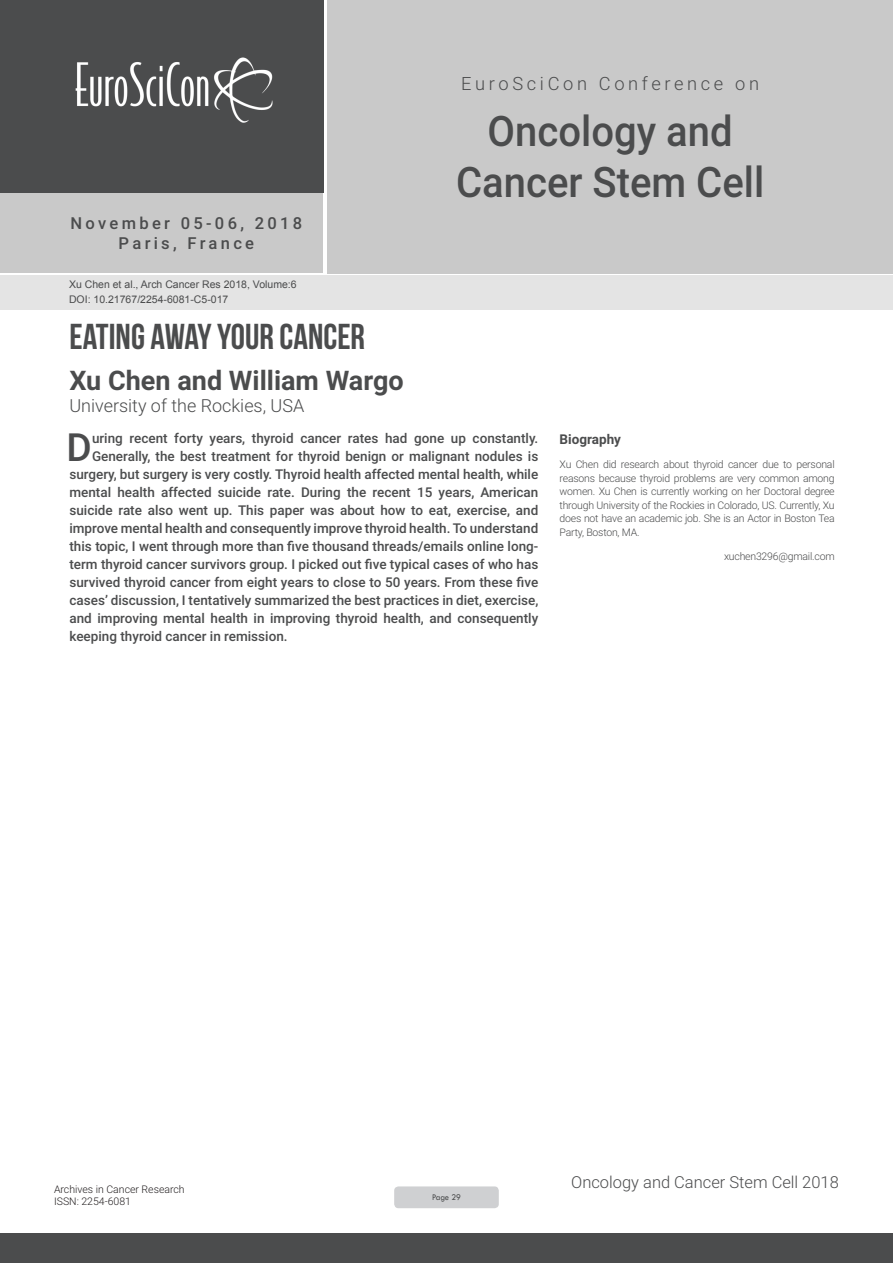
<style>
.page{position:relative;width:893px;height:1263px;background:#fff}
.page>*{position:absolute;margin:0;border:0;box-sizing:border-box;transform-origin:0 0}
.t1{font:500 42.15px/50.6px "Roboto";color:#4b4c4d;text-align:center;scale:.95 1}
.Abstract{font:500 38.85px "Roboto";color:#4b4c4d}
.t2{font:36px "Bebas Neue";color:#4b4c4d}
.t3{font:700 27px "Roboto";color:#4b4c4d}
.t4{font:300 18.3px "Roboto";letter-spacing:.2em;color:#4b4c4d}
.t5{font:300 18px "Roboto";color:#4b4c4d}
.t6{font:500 16.5px/19.8px "Roboto";letter-spacing:.2em;color:#4b4c4d;text-align:center}
.t7{font:300 16.5px "Roboto";color:#4b4c4d}
.Abstract-2{font:500 13.5px "Roboto";color:#4b4c4d}
.Abstract-3{font:700 13.5px "Roboto";color:#4b4c4d}
.Biography{font:300 10.5px/13.5px "Roboto";letter-spacing:-.02em;color:#4b4c4d;text-align:justify}
.t8{font:10.5px "Arial";color:#4b4c4d}
.t9{font:300 10.5px/12.6px "Roboto";color:#231f20}
.t10{font:9px "Tw Cen";letter-spacing:-.02em;color:#4b4c4d;scale:.95 1}
</style>
<div class="page">
<div style="left:0;top:0;width:323px;height:193px;background:#4b4c4d"></div>
<div style="left:0;top:193px;width:322px;height:80px;background:#c9c9c9"></div>
<div style="left:327px;top:0;width:566px;height:273px;background:#c9c9c9"></div>
<img style="left:75px;top:57px;width:198px;height:66px">
<div style="left:0;top:1233px;width:893px;height:30px;background:#4b4c4d"></div>
<div style="left:1px;top:275px;width:892px;height:35px;background:#e4e4e4"></div>
<div style="left:394px;top:1186px;width:105px;height:22px;background:#cfd0d2;border-radius:4px"></div>
<p class="t6" style="left:71px;top:213px;width:233px">November 05-06, 2018<br>Paris, France</p>
<p class="t8" style="left:69px;top:278px;width:229px">Xu Chen et al., Arch Cancer Res 2018, Volume:6</p>
<p class="t8" style="left:69px;top:292px;width:161px">DOI: 10.21767/2254-6081-C5-017</p>
<p class="t2" style="left:69px;top:316px;width:297px">EATING AWAY YOUR CANCER</p>
<p class="t3" style="left:69px;top:362px;width:336px">Xu Chen and William Wargo</p>
<p class="t5" style="left:69px;top:393px;width:236px">University of the Rockies, USA</p>
<h3 class="t4" style="left:461px;top:71px;width:299px">EuroSciCon Conference on</h3>
<h1 class="t1" style="left:456px;top:104px;width:326px">Oncology and<br>Cancer Stem Cell</h1>
<p class="Abstract" style="left:67px;top:420px;width:27px">D</p>
<p class="Abstract-2" style="left:92px;top:429px;width:448px">uring recent forty years, thyroid cancer rates had gone up constantly.</p>
<p class="Abstract-2" style="left:92px;top:447px;width:448px">Generally, the best treatment for thyroid benign or malignant nodules is</p>
<p class="Abstract-2" style="left:69px;top:465px;width:470px">surgery, but surgery is very costly. Thyroid health affected mental health, while</p>
<p class="Abstract-2" style="left:69px;top:483px;width:470px">mental health affected suicide rate. During the recent 15 years, American</p>
<p class="Abstract-2" style="left:69px;top:501px;width:470px">suicide rate also went up. This paper was about how to eat, exercise, and</p>
<p class="Abstract-2" style="left:69px;top:519px;width:470px">improve mental health and consequently improve thyroid health. To understand</p>
<p class="Abstract-2" style="left:69px;top:537px;width:470px">this topic, I went through more than five thousand threads/emails online long-</p>
<p class="Abstract-2" style="left:69px;top:555px;width:470px">term thyroid cancer survivors group. I picked out five typical cases of who has</p>
<p class="Abstract-2" style="left:69px;top:573px;width:470px">survived thyroid cancer from eight years to close to 50 years. From these five</p>
<p class="Abstract-2" style="left:69px;top:591px;width:470px">cases’ discussion, I tentatively summarized the best practices in diet, exercise,</p>
<p class="Abstract-2" style="left:69px;top:609px;width:470px">and improving mental health in improving thyroid health, and consequently</p>
<p class="Abstract-2" style="left:69px;top:627px;width:220px">keeping thyroid cancer in remission.</p>
<p class="Abstract-3" style="left:560px;top:430px;width:63px">Biography</p>
<p class="Biography" style="left:560px;top:457px;width:277px">Xu Chen did research about thyroid cancer due to personal reasons because thyroid problems are very common among women. Xu Chen is currently working on her Doctoral degree through University of the Rockies in Colorado, US. Currently, Xu does not have an academic job. She is an Actor in Boston Tea Party, Boston, MA.</p>
<p class="Biography" style="left:724px;top:549px;width:112px">xuchen3296@gmail.com</p>
<p class="t9" style="left:54px;top:1182px;width:132px">Archives in Cancer Research<br>ISSN: 2254-6081</p>
<p class="t10" style="left:432px;top:1192px;width:32px">Page 29</p>
<p class="t7" style="left:571px;top:1170px;width:269px">Oncology and Cancer Stem Cell 2018</p>
</div>
